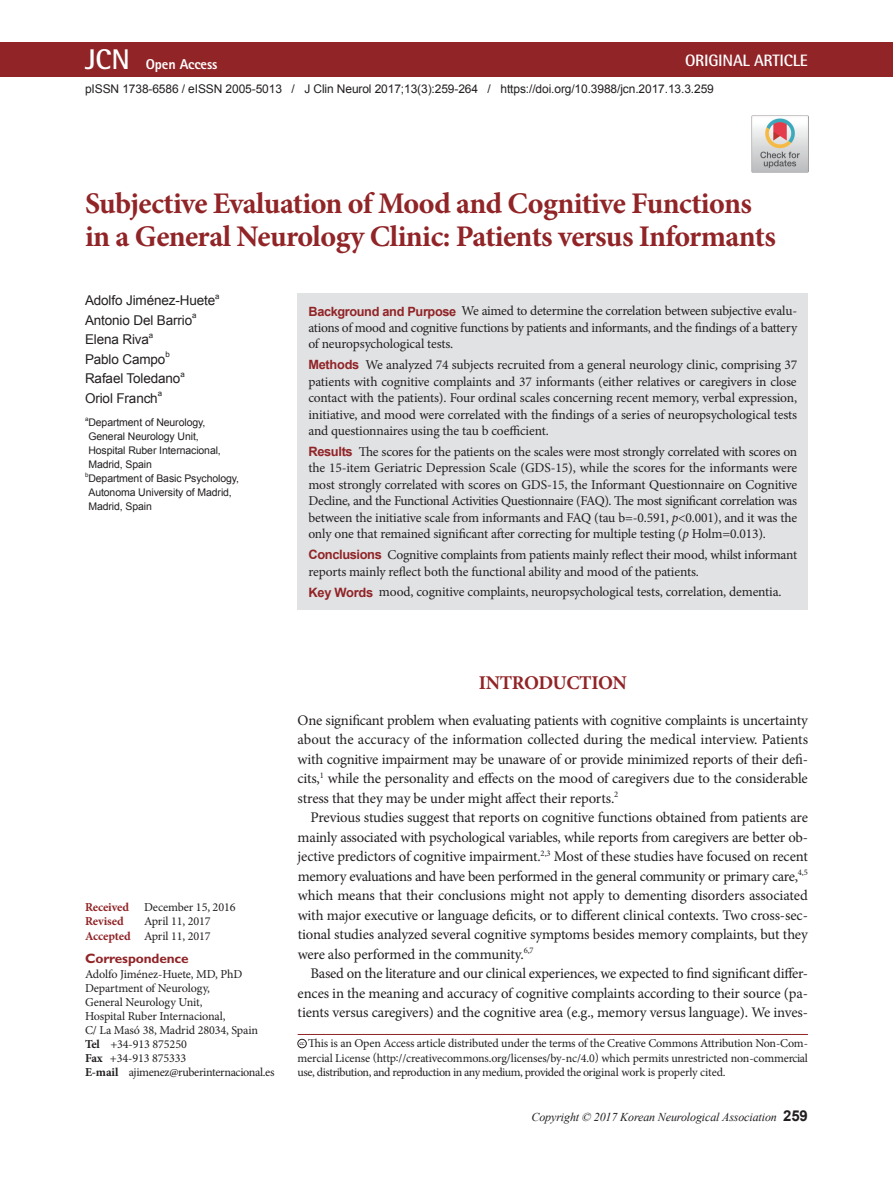
<style>
.page{position:relative;width:893px;height:1191px;background:#fff}
.page>*{position:absolute;margin:0;border:0;box-sizing:border-box;transform-origin:0 0}
.논문제목{font:700 30px/33px "Minion Pro";letter-spacing:-.02em;color:#912427}
.큰제목{font:700 19.5px "Minion Pro";letter-spacing:-.02em;color:#912427}
.t1{font:700 16.5px "Rotis Semi Sans Std";letter-spacing:-.015em;color:#fff}
.본문1{font:14.7px/19.5px "Minion Pro";letter-spacing:-.015em;color:#231f20;text-align:justify}
.본문{font:14.7px/19.5px "Minion Pro";letter-spacing:-.01em;color:#231f20;text-align:justify}
.t2{font:800 14.25px "Rotis Sans Serif Std";letter-spacing:-.01em;color:#fff}
.본문-2{font:700 13.65px "Gill Sans Std";letter-spacing:-.01em;color:#912427}
.영문초록{font:13.5px/16.5px "Minion Pro";letter-spacing:-.015em;color:#231f20;text-align:justify}
.영문이름{font:13.5px "Arial";letter-spacing:-.01em;color:#231f20}
.교신저자{font:12.15px/14px "Minion Pro";letter-spacing:-.01em;color:#231f20}
.교신저자-2{font:12.15px "Minion Pro";letter-spacing:-.03em;color:#231f20}
.교신저자-3{font:700 12.15px "Minion Pro";color:#912427}
.교신저자-4{font:12px/14.4px "Minion Pro";letter-spacing:-.03em;color:#231f20;text-align:justify}
.t3{font:12px "Arial";letter-spacing:-.01em;color:#231f20}
.t4{font:italic 12px "Times New Roman";letter-spacing:-.01em;color:#231f20}
.영문소속{font:10.5px/14px "Arial";letter-spacing:-.01em;color:#231f20}
.영문이름-2{font:7.8px "Arial";color:#231f20}
.t5{font:6.75px "Minion Pro";color:#231f20}
.영문소속-2{font:6.15px "Arial";color:#231f20}
.s1{font-family:"Rotis Semi Sans Std";font-weight:700;font-size:28.5px}
.s2{font-family:"Arial";font-weight:700;font-size:12.75px;color:#912427}
.s3{font-family:"Arial";font-weight:700;font-size:12.9px;color:#912427}
.s4{font-style:italic}
.s5{font-weight:700;color:#912427}
.s6{font-weight:700}
.s7{font-family:"Arial";font-weight:700;font-style:normal;font-size:15px}
</style>
<div class="page">
<div style="left:298px;top:293px;width:510px;height:316px;background:#e1e2e4"></div>
<hr style="left:298px;top:1034px;width:510px;height:1px;background:#912427">
<div style="left:298px;top:1039px;width:8px;height:9px;border:1px solid #231f20;border-radius:50%"></div>
<div style="left:0;top:43px;width:893px;height:34px;background:#912427"></div>
<img style="left:751px;top:115px;width:57px;height:58px">
<p class="t2" style="left:85px;top:55px;width:134px"><span class="s1">JCN</span> Open Access</p>
<p class="t1" style="left:685px;top:50px;width:124px">ORIGINAL ARTICLE</p>
<p class="t3" style="left:85px;top:81px;width:630px">pISSN 1738-6586 / eISSN 2005-5013 / J Clin Neurol 2017;13(3):259-264 / https://doi.org/10.3988/jcn.2017.13.3.259</p>
<p class="논문제목" style="left:85px;top:186px;width:692px">Subjective Evaluation of Mood and Cognitive Functions in a General Neurology Clinic: Patients versus Informants</p>
<p class="영문이름" style="left:85px;top:291px;width:132px">Adolfo Jiménez-Huete</p>
<p class="영문이름-2" style="left:215px;top:291px;width:6px">a</p>
<p class="영문이름" style="left:85px;top:311px;width:109px">Antonio Del Barrio</p>
<p class="영문이름-2" style="left:192px;top:310px;width:6px">a</p>
<p class="영문이름" style="left:85px;top:330px;width:66px">Elena Riva</p>
<p class="영문이름-2" style="left:149px;top:330px;width:6px">a</p>
<p class="영문이름" style="left:85px;top:350px;width:82px">Pablo Campo</p>
<p class="영문이름-2" style="left:165px;top:349px;width:6px">b</p>
<p class="영문이름" style="left:85px;top:369px;width:97px">Rafael Toledano</p>
<p class="영문이름-2" style="left:180px;top:369px;width:6px">a</p>
<p class="영문이름" style="left:85px;top:389px;width:74px">Oriol Franch</p>
<p class="영문이름-2" style="left:158px;top:388px;width:6px">a</p>
<p class="영문소속-2" style="left:85px;top:415px;width:5px">a</p>
<p class="영문소속" style="left:88px;top:415px;width:134px">Department of Neurology,<br>General Neurology Unit,<br>Hospital Ruber Internacional,<br>Madrid, Spain</p>
<p class="영문소속-2" style="left:85px;top:470px;width:5px">b</p>
<p class="영문소속" style="left:88px;top:471px;width:152px">Department of Basic Psychology,<br>Autonoma University of Madrid,<br>Madrid, Spain</p>
<p class="영문초록" style="left:308px;top:303px;width:490px"><span class="s2">Background and Purpose</span> We aimed to determine the correlation between subjective evalu&shy;ations of mood and cognitive functions by patients and informants, and the findings of a battery of neuropsychological tests.</p>
<p class="영문초록" style="left:308px;top:356px;width:490px"><span class="s2">Methods</span> We analyzed 74 subjects recruited from a general neurology clinic, comprising 37 patients with cognitive complaints and 37 informants (either relatives or caregivers in close contact with the patients). Four ordinal scales concerning recent memory, verbal expression, initiative, and mood were correlated with the findings of a series of neuropsychological tests and questionnaires using the tau b coefficient.</p>
<p class="영문초록" style="left:308px;top:443px;width:490px"><span class="s3">Results</span> The scores for the patients on the scales were most strongly correlated with scores on the 15-item Geriatric Depression Scale (GDS-15), while the scores for the informants were most strongly correlated with scores on GDS-15, the Informant Questionnaire on Cognitive Decline, and the Functional Activities Questionnaire (FAQ). The most significant correlation was between the initiative scale from informants and FAQ (tau b=-0.591, <span class="s4">p</span>&lt;0.001), and it was the only one that remained significant after correcting for multiple testing (<span class="s4">p</span> Holm=0.013).</p>
<p class="영문초록" style="left:308px;top:546px;width:490px;line-height:17px"><span class="s3">Conclusions</span> Cognitive complaints from patients mainly reflect their mood, whilst informant reports mainly reflect both the functional ability and mood of the patients.</p>
<p class="영문초록" style="left:308px;top:584px;width:475px"><span class="s3">Key Words</span> mood, cognitive complaints, neuropsychological tests, correlation, dementia.</p>
<p class="교신저자" style="left:85px;top:900px;width:152px"><span class="s5">Received</span> December 15, 2016</p>
<p class="교신저자-3" style="left:85px;top:912px;width:40px">Revised</p>
<p class="교신저자" style="left:144px;top:914px;width:68px">April 11, 2017</p>
<p class="교신저자" style="left:85px;top:929px;width:127px"><span class="s5">Accepted</span> April 11, 2017</p>
<p class="본문-2" style="left:85px;top:950px;width:105px">Correspondence</p>
<p class="교신저자" style="left:85px;top:967px;width:159px">Adolfo Jiménez-Huete, MD, PhD</p>
<p class="교신저자" style="left:85px;top:981px;width:175px">Department of Neurology,<br>General Neurology Unit,<br>Hospital Ruber Internacional,<br>C/ La Masó 38, Madrid 28034, Spain</p>
<p class="교신저자" style="left:85px;top:1037px;width:103px"><span class="s6">Tel</span> +34-913 875250</p>
<p class="교신저자" style="left:85px;top:1051px;width:103px"><span class="s6">Fax</span> +34-913 875333</p>
<p class="교신저자-2" style="left:85px;top:1064px;width:191px"><span class="s6">E-mail</span> ajimenez@ruberinternacional.es</p>
<p class="큰제목" style="left:479px;top:669px;width:150px">INTRODUCTION</p>
<p class="본문" style="left:298px;top:710px;width:512px">One significant problem when evaluating patients with cognitive complaints is uncertainty about the accuracy of the information collected during the medical interview. Patients with cognitive impairment may be unaware of or provide minimized reports of their defi&shy;cits,<sup>1</sup> while the personality and effects on the mood of caregivers due to the considerable stress that they may be under might affect their reports.<sup>2</sup></p>
<p class="본문1" style="left:298px;top:807px;width:512px;text-indent:13px">Previous studies suggest that reports on cognitive functions obtained from patients are mainly associated with psychological variables, while reports from caregivers are better ob&shy;jective predictors of cognitive impairment.<sup>2,3</sup> Most of these studies have focused on recent memory evaluations and have been performed in the general community or primary care,<sup>4,5 </sup>which means that their conclusions might not apply to dementing disorders associated with major executive or language deficits, or to different clinical contexts. Two cross-sec&shy;tional studies analyzed several cognitive symptoms besides memory complaints, but they were also performed in the community.<sup>6,7</sup></p>
<p class="본문1" style="left:298px;top:963px;width:512px;text-indent:13px">Based on the literature and our clinical experiences, we expected to find significant differ&shy;ences in the meaning and accuracy of cognitive complaints according to their source (pa&shy;tients versus caregivers) and the cognitive area (e.g., memory versus language). We inves-</p>
<p class="교신저자-4" style="left:298px;top:1036px;width:512px;text-indent:10px">This is an Open Access article distributed under the terms of the Creative Commons Attribution Non-Com&shy;mercial License (http://creativecommons.org/licenses/by-nc/4.0) which permits unrestricted non-commercial use, distribution, and reproduction in any medium, provided the original work is properly cited.</p>
<p class="t5" style="left:300px;top:1038px;width:7px">cc</p>
<p class="t4" style="left:531px;top:1108px;width:278px">Copyright © 2017 Korean Neurological Association <span class="s7">259</span></p>
</div>
